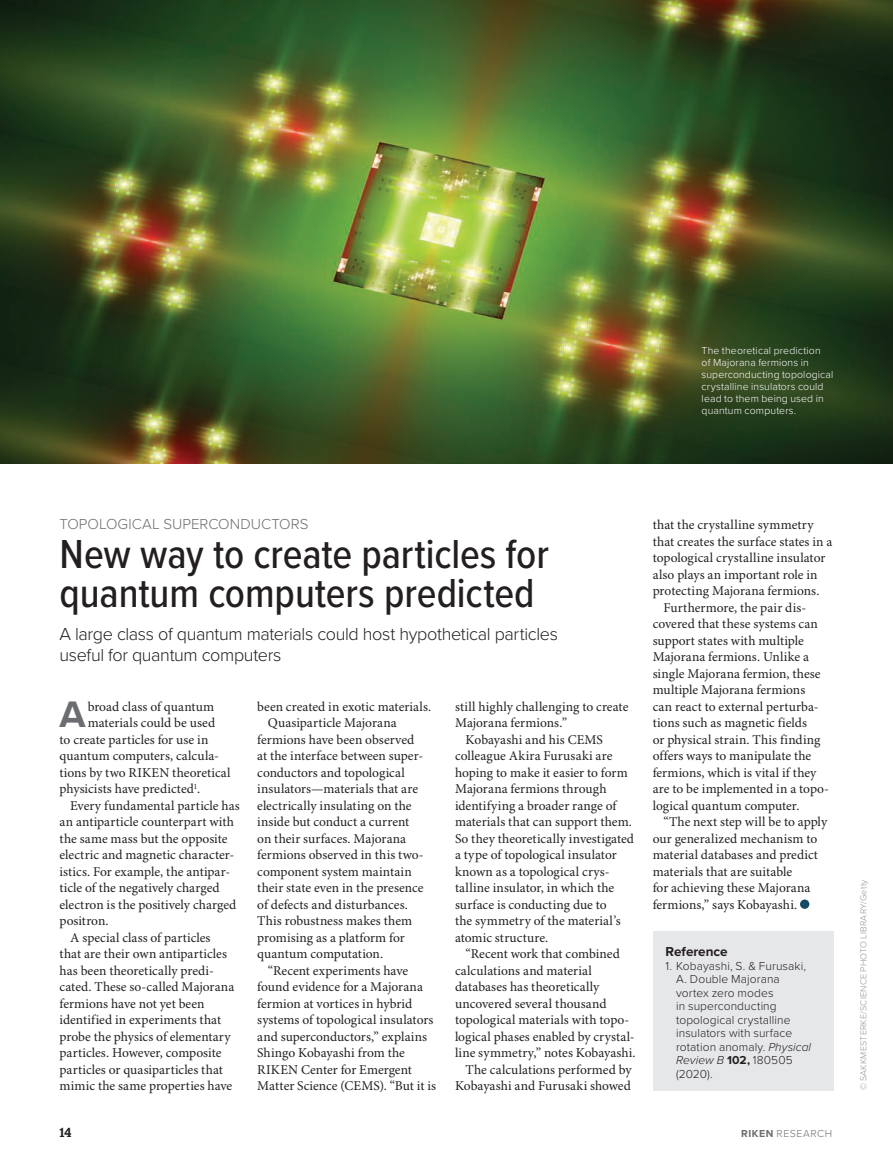
<style>
.page{position:relative;width:893px;height:1174px;background:#fff}
.page>*{position:absolute;margin:0;border:0;box-sizing:border-box;transform-origin:0 0}
.Headline{font:500 42px/39px "Proxima Nova Cond";letter-spacing:-.005em;color:#231f20}
.Body_Drop_Cap{font:700 38.25px "Proxima Nova";color:#6c6d70}
.Standfirst{font:300 18px/21px "Proxima Nova";letter-spacing:-.02em;color:#231f20}
.Field_of_Study{font:300 15px "Proxima Nova";letter-spacing:.005em;color:#6c6d70}
.Body_Indent{font:13.5px/16.5px "Minion Pro";color:#231f20}
.Body_Drop_Cap-2{font:13.5px "Minion Pro";letter-spacing:.005em;color:#231f20}
.t1{font:700 13.5px "Proxima Nova";color:#231f20}
.t2{font:700 13.5px "Amasis MT Pro";color:#231f20}
.t3{font:300 12px/13.5px "Proxima Nova";letter-spacing:.005em;color:#231f20}
.t4{font:300 10.5px/12px "Proxima Nova";letter-spacing:.01em;color:#fff}
.t5{font:300 10.5px "Proxima Nova";letter-spacing:.05em;color:#6c6d70}
.t6{font:300 9px "Proxima Nova";letter-spacing:.025em;color:#939598}
.s1{font-style:italic}
.s2{font-weight:700}
</style>
<div class="page">
<div style="left:800px;top:899px;width:9px;height:10px;background:#154b66;border-radius:50%"></div>
<div style="left:653px;top:931px;width:180px;height:160px;background:#e6e7e9"></div>
<img style="left:0;top:0;width:893px;height:463px">
<div style="left:689px;top:334px;width:157px;height:94px;background:#231f20;opacity:.75"></div>
<p class="t4" style="left:702px;top:343px;width:133px">The theoretical prediction<br>of Majorana fermions in superconducting topological crystalline insulators could lead to them being used in quantum computers.</p>
<p class="Field_of_Study" style="left:60px;top:513px;width:250px">TOPOLOGICAL SUPERCONDUCTORS</p>
<p class="Headline" style="left:60px;top:533px;width:491px">New way to create particles for quantum computers predicted</p>
<p class="Standfirst" style="left:60px;top:623px;width:500px">A large class of quantum materials could host hypothetical particles useful for quantum computers</p>
<p class="Body_Drop_Cap" style="left:60px;top:686px;width:28px">A</p>
<p class="Body_Drop_Cap-2" style="left:88px;top:698px;width:128px">broad class of quantum</p>
<p class="Body_Drop_Cap-2" style="left:88px;top:715px;width:129px">materials could be used</p>
<p class="Body_Drop_Cap-2" style="left:60px;top:731px;width:150px">to create particles for use in</p>
<p class="Body_Drop_Cap-2" style="left:60px;top:748px;width:161px">quantum computers, calcula-</p>
<p class="Body_Drop_Cap-2" style="left:60px;top:764px;width:173px">tions by two RIKEN theoretical</p>
<p class="Body_Drop_Cap-2" style="left:60px;top:781px;width:142px">physicists have predicted<sup>1</sup>.</p>
<p class="Body_Indent" style="left:60px;top:797px;width:182px;text-indent:11px">Every fundamental particle has an antiparticle counterpart with the same mass but the opposite electric and magnetic character&shy;istics. For example, the antipar&shy;ticle of the negatively charged electron is the positively charged positron.</p>
<p class="Body_Indent" style="left:60px;top:929px;width:176px;text-indent:11px">A special class of particles that are their own antiparticles has been theoretically predi&shy;cated. These so-called Majorana fermions have not yet been identified in experiments that probe the physics of elementary particles. However, composite particles or quasiparticles that mimic the same properties have</p>
<p class="Body_Indent" style="left:257px;top:698px;width:176px">been created in exotic materials.</p>
<p class="Body_Indent" style="left:257px;top:715px;width:168px;text-indent:11px">Quasiparticle Majorana fermions have been observed at the interface between super&shy;conductors and topological insulators—materials that are electrically insulating on the inside but conduct a current on their surfaces. Majorana fermions observed in this two&shy;component system maintain their state even in the presence of defects and disturbances.<br>This robustness makes them promising as a platform for quantum computation.</p>
<p class="Body_Indent" style="left:257px;top:962px;width:180px;text-indent:11px">“Recent experiments have found evidence for a Majorana fermion at vortices in hybrid systems of topological insulators and superconductors,” explains<br>Shingo Kobayashi from the<br>RIKEN Center for Emergent<br>Matter Science (CEMS). “But it is</p>
<p class="Body_Indent" style="left:455px;top:698px;width:175px">still highly challenging to create<br>Majorana fermions.”</p>
<p class="Body_Indent" style="left:455px;top:731px;width:181px;text-indent:11px">Kobayashi and his CEMS colleague Akira Furusaki are hoping to make it easier to form<br>Majorana fermions through identifying a broader range of materials that can support them.<br>So they theoretically investigated a type of topological insulator known as a topological crys&shy;talline insulator, in which the surface is conducting due to<br>the symmetry of the material’s atomic structure.</p>
<p class="Body_Indent" style="left:455px;top:946px;width:182px;text-indent:11px">“Recent work that combined calculations and material databases has theoretically uncovered several thousand topological materials with topo&shy;logical phases enabled by crystal&shy;line symmetry,” notes Kobayashi.</p>
<p class="Body_Indent" style="left:455px;top:1061px;width:178px;text-align:right">The calculations performed by<br>Kobayashi and Furusaki showed</p>
<p class="Body_Indent" style="left:653px;top:517px;width:181px">that the crystalline symmetry that creates the surface states in a topological crystalline insulator also plays an important role in protecting Majorana fermions.</p>
<p class="Body_Indent" style="left:653px;top:599px;width:178px;text-indent:11px">Furthermore, the pair dis&shy;covered that these systems can support states with multiple<br>Majorana fermions. Unlike a single Majorana fermion, these multiple Majorana fermions<br>can react to external perturba&shy;tions such as magnetic fields<br>or physical strain. This finding offers ways to manipulate the fermions, which is vital if they are to be implemented in a topo&shy;logical quantum computer.</p>
<p class="Body_Indent" style="left:653px;top:814px;width:176px;text-indent:11px">“The next step will be to apply our generalized mechanism to material databases and predict materials that are suitable<br>for achieving these Majorana fermions,” says Kobayashi.</p>
<p class="t1" style="left:665px;top:941px;width:64px">Reference</p>
<p class="t3" style="left:676px;top:958px;width:137px;text-indent:-11px">1. Kobayashi, S. &amp; Furusaki,<br>A. Double Majorana vortex zero modes<br>in superconducting topological crystalline insulators with surface rotation anomaly. <span class="s1">Physical<br>Review B</span> <span class="s2">102,</span> 180505 (2020).</p>
<p class="t2" style="left:60px;top:1123px;width:14px">14</p>
<p class="t5" style="left:741px;top:1125px;width:92px"><span class="s2">RIKEN</span> RESEARCH</p>
<p class="t6" style="left:857px;top:1090px;width:213px;rotate:-90deg">© SAKKMESTERKE/SCIENCE PHOTO LIBRARY/Getty</p>
</div>
